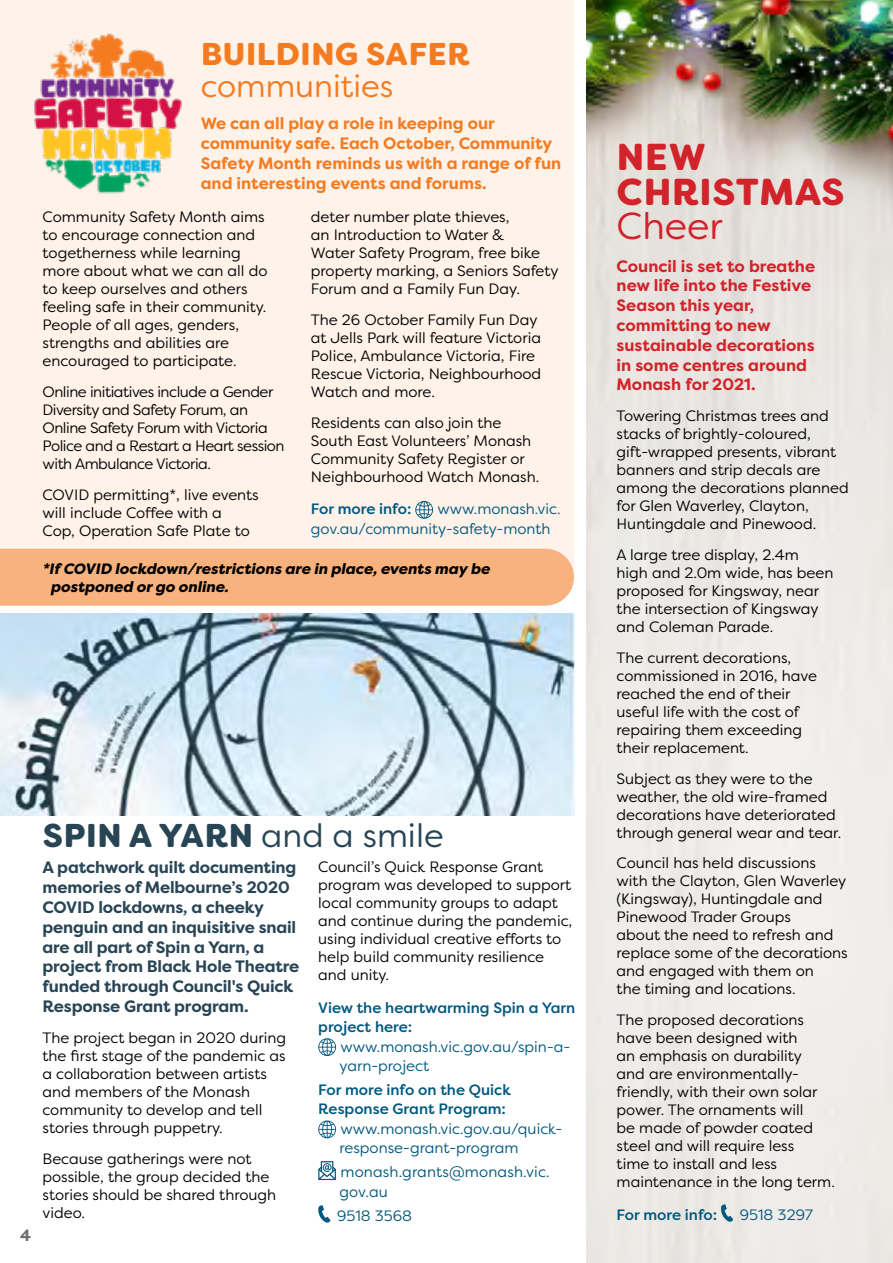
<style>
.page{position:relative;width:893px;height:1263px;background:#fff}
.page>*{position:absolute;margin:0;border:0;box-sizing:border-box;transform-origin:0 0}
.t1{font:900 37.5px/34.5px "Filson Soft";letter-spacing:.02em;color:#d2232a}
.t2{font:900 33px "Filson Soft";letter-spacing:.02em;color:#284555}
.t3{font:900 31.5px/31.5px "Filson Soft";letter-spacing:.02em;color:#f47b20}
.First_Sentence{font:700 16.5px/19.8px "Filson Pro";letter-spacing:-.01em;color:#284555}
.First_Sentence-2{font:700 16.5px/19.8px "Filson Pro";color:#f47b20}
.Para_1{font:700 16.5px/19.8px "Filson Pro";color:#d2232a}
.t4{font:700 16.5px "Filson Pro";color:#6d6e71}
.Para_1-2{font:15px/18px "Filson Pro";color:#000}
.Para_1-3{font:15px/19.5px "Filson Pro";color:#00587e}
.Para_1-4{font:15px/18px "Filson Pro";letter-spacing:-.03em;color:#000}
.Para_1-5{font:500 15px/19.5px "Filson Pro";color:#00587e}
.Para_1-6{font:italic 800 15px/18px "Filson Pro";color:#000}
.s1{font-weight:400}
</style>
<div class="page">
<img style="left:0;top:613px;width:574px;height:202px">
<div style="left:0;top:0;width:574px;height:606px;background:#fef2e9"></div>
<img style="left:587px;top:0;width:306px;height:1263px">
<svg style="left:720px;top:1204px;width:13px;height:18px"></svg>
<svg style="left:318px;top:1038px;width:18px;height:18px"></svg>
<svg style="left:318px;top:1120px;width:18px;height:18px"></svg>
<svg style="left:318px;top:1161px;width:18px;height:19px"></svg>
<svg style="left:318px;top:1205px;width:13px;height:18px"></svg>
<img style="left:30px;top:28px;width:155px;height:169px">
<svg style="left:415px;top:501px;width:18px;height:18px"></svg>
<div style="left:0;top:549px;width:546px;height:57px;background:#f8b27d"></div>
<h1 class="t3" style="left:201px;top:39px;width:271px">BUILDING SAFER <span class="s1">communities</span></h1>
<h3 class="First_Sentence-2" style="left:201px;top:114px;width:362px">We can all play a role in keeping our community safe. Each October, Community Safety Month reminds us with a range of fun and interesting events and forums.</h3>
<p class="Para_1-2" style="left:43px;top:208px;width:226px">Community Safety Month aims to encourage connection and togetherness while learning more about what we can all do to keep ourselves and others feeling safe in their community.<br>People of all ages, genders, strengths and abilities are encouraged to participate.</p>
<p class="Para_1-4" style="left:43px;top:383px;width:244px">Online initiatives include a Gender<br>Diversity and Safety Forum, an<br>Online Safety Forum with Victoria<br>Police and a Restart a Heart session with Ambulance Victoria.</p>
<p class="Para_1-2" style="left:43px;top:485px;width:218px">COVID permitting*, live events will include Coffee with a<br>Cop, Operation Safe Plate to</p>
<p class="Para_1-2" style="left:311px;top:208px;width:249px">deter number plate thieves,<br>an Introduction to Water &amp;<br>Water Safety Program, free bike property marking, a Seniors Safety<br>Forum and a Family Fun Day.</p>
<p class="Para_1-2" style="left:311px;top:311px;width:232px">The 26 October Family Fun Day at Jells Park will feature Victoria<br>Police, Ambulance Victoria, Fire<br>Rescue Victoria, Neighbourhood<br>Watch and more.</p>
<p class="Para_1-2" style="left:311px;top:413px;width:230px">Residents can also join the<br>South East Volunteers’ Monash<br>Community Safety Register or<br>Neighbourhood Watch Monash.</p>
<p class="Para_1-5" style="left:311px;top:499px;width:102px">For more info:</p>
<p class="Para_1-3" style="left:311px;top:499px;width:251px;text-indent:127px">www.monash.vic. gov.au/community-safety-month</p>
<p class="Para_1-6" style="left:51px;top:560px;width:440px;text-indent:-9px">*If COVID lockdown/restrictions are in place, events may be postponed or go online.</p>
<p class="t4" style="left:20px;top:1225px;width:12px">4</p>
<h1 class="t2" style="left:43px;top:814px;width:402px">SPIN A YARN <span class="s1">and a smile</span></h1>
<h3 class="First_Sentence" style="left:43px;top:858px;width:258px">A patchwork quilt documenting memories of Melbourne’s 2020<br>COVID lockdowns, a cheeky penguin and an inquisitive snail are all part of Spin a Yarn, a project from Black Hole Theatre funded through Council's Quick<br>Response Grant program.</h3>
<p class="Para_1-2" style="left:43px;top:1028px;width:245px">The project began in 2020 during the first stage of the pandemic as a collaboration between artists and members of the Monash community to develop and tell stories through puppetry.</p>
<p class="Para_1-2" style="left:43px;top:1149px;width:235px">Because gatherings were not possible, the group decided the stories should be shared through video.</p>
<p class="Para_1-2" style="left:318px;top:858px;width:256px">Council’s Quick Response Grant program was developed to support local community groups to adapt and continue during the pandemic, using individual creative efforts to help build community resilience and unity.</p>
<p class="Para_1-5" style="left:318px;top:997px;width:259px">View the heartwarming Spin a Yarn project here:</p>
<p class="Para_1-3" style="left:339px;top:1036px;width:232px">www.monash.vic.gov.au/spin-a&shy;yarn-project</p>
<p class="Para_1-5" style="left:318px;top:1079px;width:194px">For more info on the Quick<br>Response Grant Program:</p>
<p class="Para_1-3" style="left:339px;top:1118px;width:224px">www.monash.vic.gov.au/quick&shy;response-grant-program</p>
<p class="Para_1-3" style="left:339px;top:1162px;width:212px">monash.grants@monash.vic. gov.au</p>
<p class="Para_1-3" style="left:337px;top:1206px;width:76px">9518 3568</p>
<h1 class="t1" style="left:617px;top:140px;width:229px">NEW<br>CHRISTMAS<br><span class="s1">Cheer</span></h1>
<p class="Para_1" style="left:617px;top:256px;width:200px">Council is set to breathe new life into the Festive<br>Season this year, committing to new sustainable decorations in some centres around<br>Monash for 2021.</p>
<p class="Para_1-2" style="left:617px;top:407px;width:234px">Towering Christmas trees and stacks of brightly-coloured, gift-wrapped presents, vibrant banners and strip decals are among the decorations planned for Glen Waverley, Clayton,<br>Huntingdale and Pinewood.</p>
<p class="Para_1-2" style="left:617px;top:545px;width:218px">A large tree display, 2.4m high and 2.0m wide, has been proposed for Kingsway, near the intersection of Kingsway and Coleman Parade.</p>
<p class="Para_1-2" style="left:617px;top:648px;width:202px">The current decorations, commissioned in 2016, have reached the end of their useful life with the cost of repairing them exceeding their replacement.</p>
<p class="Para_1-2" style="left:617px;top:769px;width:226px">Subject as they were to the weather, the old wire-framed decorations have deteriorated through general wear and tear.</p>
<p class="Para_1-2" style="left:617px;top:854px;width:233px">Council has held discussions with the Clayton, Glen Waverley (Kingsway), Huntingdale and<br>Pinewood Trader Groups<br>about the need to refresh and replace some of the decorations and engaged with them on<br>the timing and locations.</p>
<p class="Para_1-2" style="left:617px;top:1010px;width:220px">The proposed decorations have been designed with<br>an emphasis on durability<br>and are environmentally&shy;friendly, with their own solar power. The ornaments will<br>be made of powder coated steel and will require less<br>time to install and less maintenance in the long term.</p>
<p class="Para_1-5" style="left:617px;top:1205px;width:102px">For more info:</p>
<p class="Para_1-3" style="left:740px;top:1205px;width:75px">9518 3297</p>
</div>
